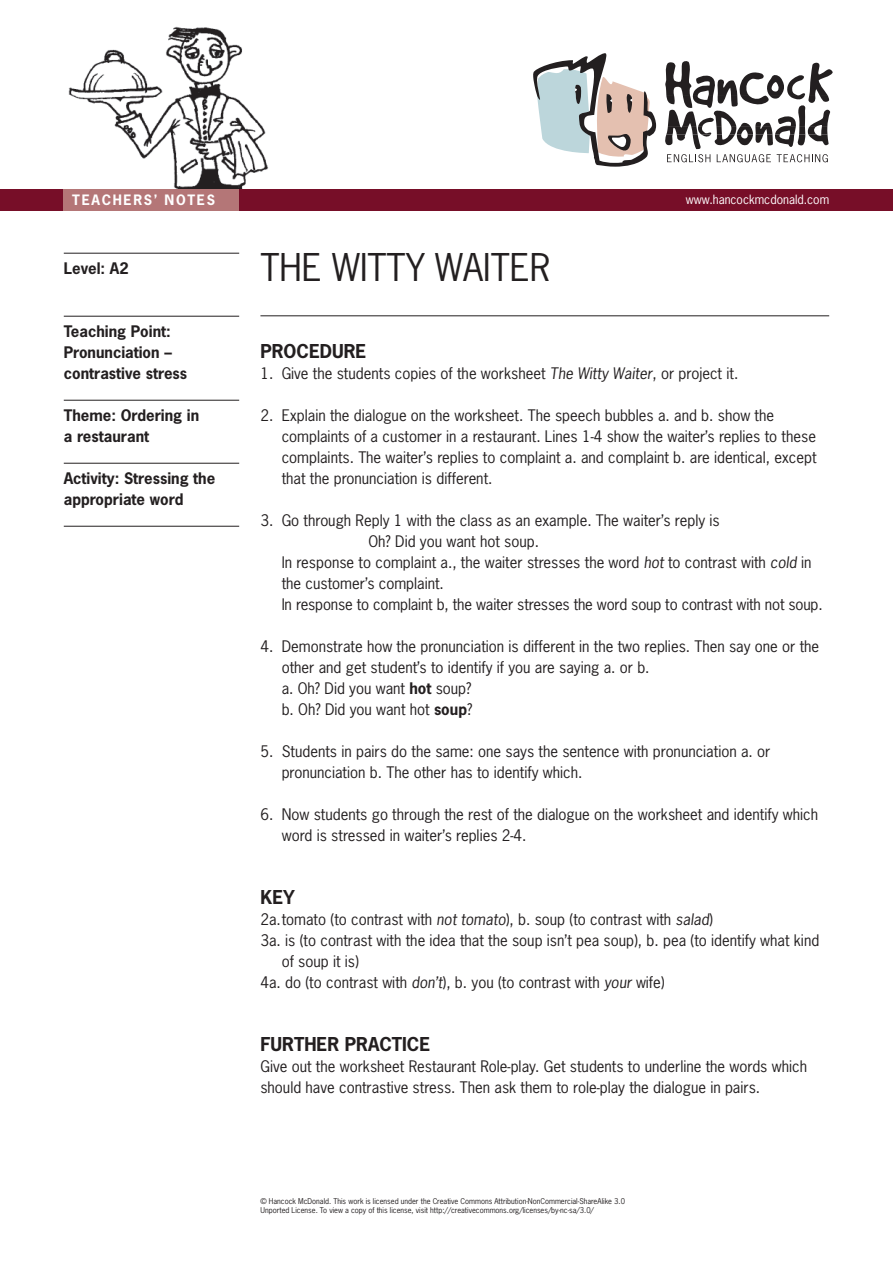
<style>
.page{position:relative;width:893px;height:1263px;background:#fff}
.page>*{position:absolute;margin:0;border:0;box-sizing:border-box;transform-origin:0 0}
.t1{font:36px "News Gothic";color:#231f20}
.t2{font:700 18px "News Gothic";color:#231f20}
.t3{font:15px/21px "News Gothic";color:#231f20}
.t4{font:700 15px/21px "News Gothic";color:#231f20}
.t5{font:700 13.5px "News Gothic";letter-spacing:.125em;color:#fff}
.t6{font:12px "News Gothic";color:#fff}
.t7{font:7.5px/9px "News Gothic";color:#231f20}
.s1{font-style:italic}
.s2{font-weight:700}
</style>
<div class="page">
<img style="left:64px;top:26px;width:214px;height:164px">
<svg style="left:533px;top:53px;width:123px;height:114px"></svg>
<svg style="left:665px;top:61px;width:168px;height:101px"></svg>
<div style="left:0;top:190px;width:893px;height:21px;background:#770e28"></div>
<div style="left:64px;top:190px;width:175px;height:21px;background:#b47677"></div>
<hr style="left:260px;top:315px;width:569px;height:1px;background:#231f20">
<hr style="left:64px;top:253px;width:175px;height:1px;background:#231f20">
<hr style="left:64px;top:316px;width:175px;height:1px;background:#231f20">
<hr style="left:64px;top:400px;width:175px;height:1px;background:#231f20">
<hr style="left:64px;top:463px;width:175px;height:1px;background:#231f20">
<hr style="left:64px;top:526px;width:175px;height:1px;background:#231f20">
<p class="t5" style="left:72px;top:192px;width:144px">TEACHERS’ NOTES</p>
<p class="t6" style="left:686px;top:192px;width:145px">www.hancockmcdonald.com</p>
<p class="t4" style="left:64px;top:258px;width:66px">Level: A2</p>
<p class="t4" style="left:64px;top:321px;width:125px">Teaching Point:<br>Pronunciation – contrastive stress</p>
<p class="t4" style="left:64px;top:405px;width:137px">Theme: Ordering in a restaurant</p>
<p class="t4" style="left:64px;top:468px;width:153px">Activity: Stressing the appropriate word</p>
<h1 class="t1" style="left:260px;top:247px;width:291px">THE WITTY WAITER</h1>
<p class="t2" style="left:260px;top:341px;width:107px">PROCEDURE</p>
<p class="t3" style="left:260px;top:363px;width:479px">1. Give the students copies of the worksheet <span class="s1">The Witty Waiter</span>, or project it.</p>
<p class="t3" style="left:282px;top:405px;width:536px;text-indent:-21px">2. Explain the dialogue on the worksheet. The speech bubbles a. and b. show the complaints of a customer in a restaurant. Lines 1-4 show the waiter’s replies to these complaints. The waiter’s replies to complaint a. and complaint b. are identical, except that the pronunciation is different.</p>
<p class="t3" style="left:260px;top:510px;width:461px">3. Go through Reply 1 with the class as an example. The waiter’s reply is</p>
<p class="t3" style="left:368px;top:531px;width:172px">Oh? Did you want hot soup.</p>
<p class="t3" style="left:282px;top:552px;width:531px">In response to complaint a., the waiter stresses the word <span class="s1">hot</span> to contrast with <span class="s1">cold</span> in</p>
<p class="t3" style="left:282px;top:573px;width:164px">the customer’s complaint.</p>
<p class="t3" style="left:282px;top:594px;width:542px">In response to complaint b, the waiter stresses the word soup to contrast with not soup.</p>
<p class="t3" style="left:282px;top:636px;width:539px;text-indent:-21px">4. Demonstrate how the pronunciation is different in the two replies. Then say one or the other and get student’s to identify if you are saying a. or b.<br>a. Oh? Did you want <span class="s2">hot</span> soup?<br>b. Oh? Did you want hot <span class="s2">soup</span>?</p>
<p class="t3" style="left:282px;top:741px;width:490px;text-indent:-21px">5. Students in pairs do the same: one says the sentence with pronunciation a. or pronunciation b. The other has to identify which.</p>
<p class="t3" style="left:282px;top:804px;width:538px;text-indent:-21px">6. Now students go through the rest of the dialogue on the worksheet and identify which word is stressed in waiter’s replies 2-4.</p>
<p class="t2" style="left:260px;top:887px;width:36px">KEY</p>
<p class="t3" style="left:260px;top:909px;width:454px">2a.tomato (to contrast with <span class="s1">not tomato</span>), b. soup (to contrast with <span class="s1">salad</span>)</p>
<p class="t3" style="left:260px;top:930px;width:560px">3a. is (to contrast with the idea that the soup isn’t pea soup), b. pea (to identify what kind</p>
<p class="t3" style="left:282px;top:951px;width:79px">of soup it is)</p>
<p class="t3" style="left:260px;top:972px;width:406px">4a. do (to contrast with <span class="s1">don’t</span>), b. you (to contrast with <span class="s1">your</span> wife)</p>
<p class="t2" style="left:260px;top:1034px;width:171px">FURTHER PRACTICE</p>
<p class="t3" style="left:260px;top:1056px;width:548px">Give out the worksheet Restaurant Role-play. Get students to underline the words which should have contrastive stress. Then ask them to role-play the dialogue in pairs.</p>
<p class="t7" style="left:260px;top:1197px;width:366px">© Hancock McDonald. This work is licensed under the Creative Commons Attribution-NonCommercial-ShareAlike 3.0<br>Unported License. To view a copy of this license, visit http://creativecommons.org/licenses/by-nc-sa/3.0/</p>
</div>
